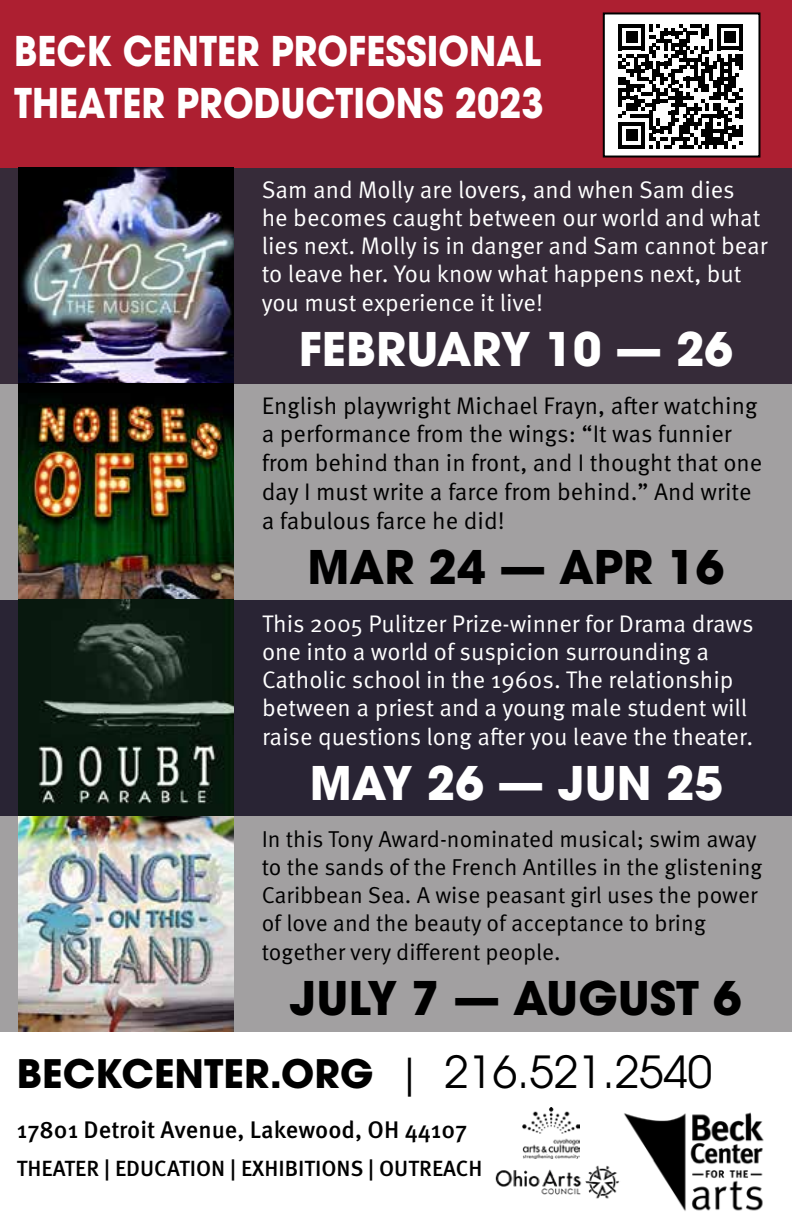
<style>
.page{position:relative;width:792px;height:1224px;background:#fff}
.page>*{position:absolute;margin:0;border:0;box-sizing:border-box;transform-origin:0 0}
.t1{font:700 46px "ITC Avant Garde Pro";color:#fff}
.t2{font:700 46px "ITC Avant Garde Pro";color:#000}
.t3{font:700 40.6px/52px "ITC Avant Garde Pro";color:#fff;scale:.88 1}
.t4{font:700 39px "ITC Avant Garde Pro";color:#000}
.t5{font:24px/28.2px "Meta Pro Norm";color:#fff}
.t6{font:24px/28.8px "Meta Pro Norm";color:#000}
.t7{font:500 24px "Meta Pro";color:#000}
.t8{font:23px/28.2px "Meta Pro Norm";color:#000}
.t9{font:500 22px "Meta Pro";color:#000}
.s1{font-weight:400}
.s2{font-weight:400;font-size:44px}
</style>
<div class="page">
<div style="left:0;top:815px;width:792px;height:289px;background:#a2a0a1"></div>
<div style="left:0;top:384px;width:792px;height:216px;background:#a2a0a1"></div>
<div style="left:0;top:600px;width:792px;height:216px;background:#292434"></div>
<div style="left:0;top:154px;width:792px;height:230px;background:#362b39"></div>
<div style="left:0;top:0;width:792px;height:168px;background:#ad1f31"></div>
<div style="left:0;top:1032px;width:792px;height:192px;background:#fff"></div>
<img style="left:18px;top:168px;width:216px;height:432px">
<img style="left:18px;top:816px;width:216px;height:216px">
<img style="left:624px;top:1112px;width:140px;height:99px">
<img style="left:495px;top:1165px;width:125px;height:34px">
<img style="left:522px;top:1107px;width:58px;height:52px">
<div style="left:604px;top:13px;width:155px;height:144px;background:#fff"></div>
<svg style="left:619px;top:24px;width:124px;height:124px"></svg>
<div style="left:603px;top:12px;width:157px;height:146px;border:2px solid #000"></div>
<img style="left:18px;top:600px;width:216px;height:216px">
<h2 class="t3" style="left:14px;top:25px;width:603px">BECK CENTER PROFESSIONAL<br>THEATER PRODUCTIONS 2023</h2>
<p class="t5" style="left:262px;top:174px;width:507px">Sam and Molly are lovers, and when Sam dies<br>he becomes caught between our world and what lies next. Molly is in danger and Sam cannot bear to leave her. You know what happens next, but you must experience it live!</p>
<h1 class="t1" style="left:299px;top:319px;width:436px">FEBRUARY 10 — 26</h1>
<p class="t6" style="left:262px;top:389px;width:502px">English playwright Michael Frayn, after watching a performance from the wings: “It was funnier from behind than in front, and I thought that one day I must write a farce from behind.” And write a fabulous farce he did!</p>
<h1 class="t2" style="left:307px;top:536px;width:418px">MAR 24 — APR 16</h1>
<p class="t5" style="left:262px;top:608px;width:493px">This 2005 Pulitzer Prize-winner for Drama draws one into a world of suspicion surrounding a Catholic school in the 1960s. The relationship between a priest and a young male student will raise questions long after you leave the theater.</p>
<h1 class="t1" style="left:310px;top:752px;width:415px">MAY 26 — JUN 25</h1>
<p class="t8" style="left:262px;top:823px;width:502px">In this Tony Award-nominated musical; swim away to the sands of the French Antilles in the glistening Caribbean Sea. A wise peasant girl uses the power of love and the beauty of acceptance to bring together very different people.</p>
<h1 class="t2" style="left:290px;top:967px;width:453px">JULY 7 — AUGUST 6</h1>
<h3 class="t4" style="left:17px;top:1048px;width:697px">BECKCENTER.ORG <span class="s1">|</span> <span class="s2">216.521.2540</span></h3>
<p class="t7" style="left:17px;top:1111px;width:452px">17801 Detroit Avenue, Lakewood, OH 44107</p>
<p class="t9" style="left:17px;top:1151px;width:467px">THEATER | EDUCATION | EXHIBITIONS | OUTREACH</p>
</div>
